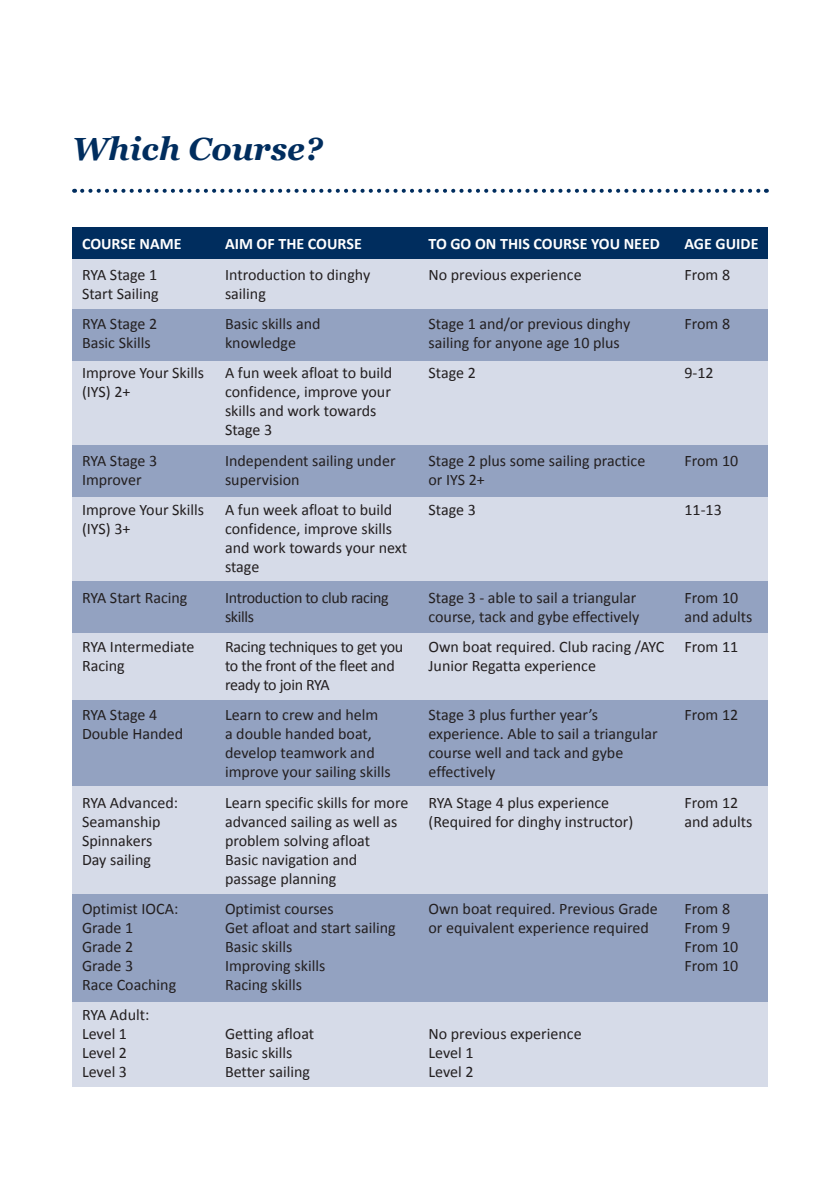
<style>
.page{position:relative;width:840px;height:1191px;background:#fff}
.page>*{position:absolute;margin:0;border:0;box-sizing:border-box;transform-origin:0 0}
.Paragraph_Style_5{font:italic 700 32px "Georgia";color:#002d5e}
.t1{font:16px/19px "Calibri";color:#231f20}
.t2{font:16px/19px "Calibri";letter-spacing:-.02em;color:#231f20}
.t3{font:700 16px "Calibri";color:#fff}
</style>
<div class="page">
<svg style="left:82px;top:189px;width:684px;height:4px"></svg>
<div style="left:72px;top:258px;width:695px;height:51px;background:#d6dbe8"></div>
<div style="left:72px;top:361px;width:695px;height:85px;background:#d6dbe8"></div>
<div style="left:72px;top:497px;width:695px;height:85px;background:#d6dbe8"></div>
<div style="left:72px;top:1001px;width:695px;height:85px;background:#d6dbe8"></div>
<div style="left:72px;top:633px;width:695px;height:68px;background:#d6dbe8"></div>
<div style="left:72px;top:786px;width:695px;height:107px;background:#d6dbe8"></div>
<div style="left:72px;top:309px;width:695px;height:52px;background:#93a2c1"></div>
<div style="left:72px;top:446px;width:695px;height:51px;background:#93a2c1"></div>
<div style="left:72px;top:582px;width:695px;height:51px;background:#93a2c1"></div>
<div style="left:72px;top:701px;width:695px;height:85px;background:#93a2c1"></div>
<div style="left:72px;top:893px;width:695px;height:108px;background:#93a2c1"></div>
<div style="left:72px;top:227px;width:695px;height:31px;background:#002d5e"></div>
<p class="Paragraph_Style_5" style="left:72px;top:131px;width:252px">Which Course?</p>
<p class="t3" style="left:82px;top:234px;width:101px">COURSE NAME</p>
<p class="t1" style="left:82px;top:265px;width:78px">RYA Stage 1<br>Start Sailing</p>
<p class="t1" style="left:82px;top:314px;width:77px">RYA Stage 2<br>Basic Skills</p>
<p class="t1" style="left:82px;top:364px;width:124px">Improve Your Skills (IYS) 2+</p>
<p class="t1" style="left:82px;top:451px;width:77px">RYA Stage 3<br>Improver</p>
<p class="t1" style="left:82px;top:500px;width:124px">Improve Your Skills (IYS) 3+</p>
<p class="t1" style="left:82px;top:588px;width:107px">RYA Start Racing</p>
<p class="t1" style="left:82px;top:637px;width:114px">RYA Intermediate<br>Racing</p>
<p class="t1" style="left:82px;top:705px;width:103px">RYA Stage 4<br>Double Handed</p>
<p class="t1" style="left:82px;top:793px;width:98px">RYA Advanced:<br>Seamanship<br>Spinnakers<br>Day sailing</p>
<p class="t1" style="left:82px;top:899px;width:98px">Optimist IOCA:<br>Grade 1<br>Grade 2<br>Grade 3<br>Race Coaching</p>
<p class="t1" style="left:82px;top:1005px;width:69px">RYA Adult:<br>Level 1<br>Level 2<br>Level 3</p>
<p class="t3" style="left:225px;top:234px;width:138px">AIM OF THE COURSE</p>
<p class="t1" style="left:225px;top:265px;width:147px">Introduction to dinghy sailing</p>
<p class="t1" style="left:225px;top:314px;width:97px">Basic skills and knowledge</p>
<p class="t1" style="left:225px;top:364px;width:169px">A fun week afloat to build confidence, improve your skills and work towards<br>Stage 3</p>
<p class="t1" style="left:225px;top:451px;width:172px">Independent sailing under supervision</p>
<p class="t1" style="left:225px;top:500px;width:183px">A fun week afloat to build confidence, improve skills and work towards your next stage</p>
<p class="t2" style="left:225px;top:588px;width:165px">Introduction to club racing skills</p>
<p class="t2" style="left:225px;top:637px;width:180px">Racing techniques to get you to the front of the fleet and ready to join RYA</p>
<p class="t1" style="left:225px;top:705px;width:167px">Learn to crew and helm<br>a double handed boat, develop teamwork and improve your sailing skills</p>
<p class="t1" style="left:225px;top:793px;width:185px">Learn specific skills for more advanced sailing as well as problem solving afloat<br>Basic navigation and passage planning</p>
<p class="t1" style="left:225px;top:899px;width:110px">Optimist courses</p>
<p class="t1" style="left:225px;top:918px;width:172px">Get afloat and start sailing</p>
<p class="t1" style="left:225px;top:937px;width:69px">Basic skills</p>
<p class="t1" style="left:225px;top:956px;width:102px">Improving skills</p>
<p class="t1" style="left:225px;top:975px;width:79px">Racing skills</p>
<p class="t1" style="left:225px;top:1024px;width:91px">Getting afloat<br>Basic skills<br>Better sailing</p>
<p class="t3" style="left:428px;top:234px;width:233px">TO GO ON THIS COURSE YOU NEED</p>
<p class="t1" style="left:428px;top:265px;width:155px">No previous experience</p>
<p class="t1" style="left:428px;top:314px;width:203px">Stage 1 and/or previous dinghy sailing for anyone age 10 plus</p>
<p class="t1" style="left:428px;top:364px;width:49px">Stage 2</p>
<p class="t3" style="left:684px;top:234px;width:75px">AGE GUIDE</p>
<p class="t1" style="left:684px;top:265px;width:47px">From 8</p>
<p class="t1" style="left:684px;top:314px;width:47px">From 8</p>
<p class="t1" style="left:684px;top:364px;width:31px">9-12</p>
<p class="t1" style="left:428px;top:451px;width:218px">Stage 2 plus some sailing practice or IYS 2+</p>
<p class="t1" style="left:428px;top:500px;width:49px">Stage 3</p>
<p class="t1" style="left:684px;top:451px;width:55px">From 10</p>
<p class="t1" style="left:684px;top:500px;width:39px">11-13</p>
<p class="t1" style="left:428px;top:588px;width:212px">Stage 3 - able to sail a triangular course, tack and gybe effectively</p>
<p class="t1" style="left:428px;top:637px;width:237px">Own boat required. Club racing /AYC<br>Junior Regatta experience</p>
<p class="t1" style="left:428px;top:705px;width:230px">Stage 3 plus further year’s experience. Able to sail a triangular course well and tack and gybe effectively</p>
<p class="t1" style="left:428px;top:793px;width:206px">RYA Stage 4 plus experience (Required for dinghy instructor)</p>
<p class="t1" style="left:684px;top:588px;width:69px">From 10 and adults</p>
<p class="t1" style="left:684px;top:637px;width:55px">From 11</p>
<p class="t1" style="left:684px;top:705px;width:55px">From 12</p>
<p class="t1" style="left:684px;top:793px;width:69px">From 12 and adults</p>
<p class="t1" style="left:428px;top:899px;width:231px">Own boat required. Previous Grade or equivalent experience required</p>
<p class="t1" style="left:428px;top:1024px;width:155px">No previous experience<br>Level 1<br>Level 2</p>
<p class="t1" style="left:684px;top:899px;width:55px">From 8<br>From 9<br>From 10<br>From 10</p>
</div>
